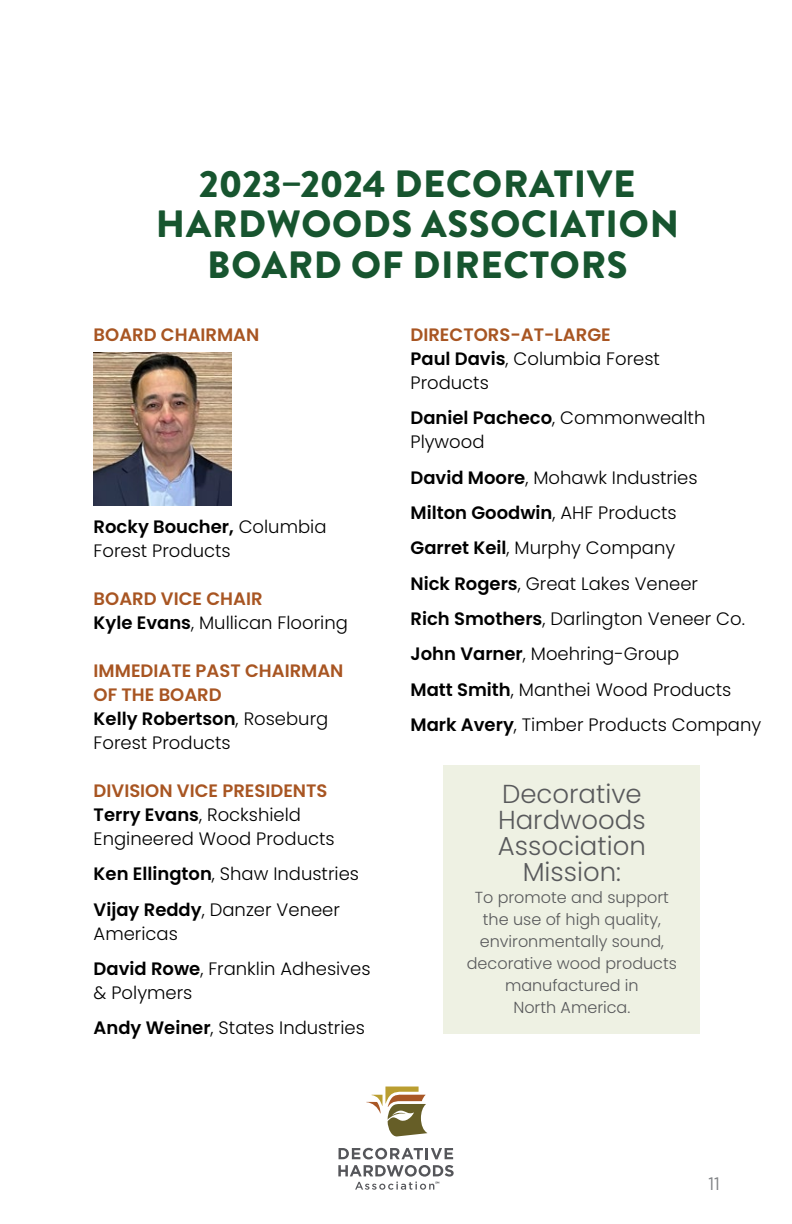
<style>
.page{position:relative;width:792px;height:1224px;background:#fff}
.page>*{position:absolute;margin:0;border:0;box-sizing:border-box;transform-origin:0 0}
.t1{font:900 38px/40px "Brandon Grotesque";letter-spacing:.02em;color:#17552f;text-align:center}
.t2{font:300 26px/26px "Poppins";color:#58595b;text-align:center}
.t3{font:300 18px/35.4px "Poppins";color:#000}
.t4{font:600 18px/24px "Poppins";color:#a85522}
.t5{font:18px "Gotham Narrow";color:#808285}
.t6{font:300 16px/22px "Poppins";color:#58595b;text-align:center}
.s1{font-weight:600}
.s2{font-weight:600;color:#a85522}
.s3{color:#000}
.s4{font-weight:300;color:#000}
</style>
<div class="page">
<svg style="left:339px;top:1148px;width:114px;height:11px"></svg>
<svg style="left:366px;top:1087px;width:61px;height:49px"></svg>
<svg style="left:338px;top:1165px;width:116px;height:25px"></svg>
<div style="left:444px;top:765px;width:256px;height:269px;background:#edf0e1"></div>
<img style="left:94px;top:352px;width:138px;height:154px">
<h1 class="t1" style="left:156px;top:165px;width:525px">2023–2024 DECORATIVE<br>HARDWOODS ASSOCIATION<br>BOARD OF DIRECTORS</h1>
<p class="t4" style="left:94px;top:323px;width:167px">BOARD CHAIRMAN</p>
<p class="t3" style="left:94px;top:515px;width:234px;line-height:24px"><span class="s1">Rocky Boucher,</span> Columbia<br>Forest Products</p>
<p class="t3" style="left:94px;top:587px;width:256px;line-height:24px"><span class="s2">BOARD VICE CHAIR<br></span><span class="s1">Kyle Evans</span>, Mullican Flooring</p>
<p class="t4" style="left:94px;top:659px;width:251px">IMMEDIATE PAST CHAIRMAN<br>OF THE BOARD<br><span class="s3">Kelly Robertson</span><span class="s4">, Roseburg<br>Forest Products</span></p>
<p class="t3" style="left:94px;top:779px;width:243px;line-height:24px"><span class="s2">DIVISION VICE PRESIDENTS<br></span><span class="s1">Terry Evans</span>, Rockshield<br>Engineered Wood Products</p>
<p class="t3" style="left:94px;top:856px;width:267px"><span class="s1">Ken Ellington</span>, Shaw Industries<br><span class="s1">Vijay Reddy</span>, Danzer Veneer</p>
<p class="t3" style="left:94px;top:916px;width:278px">Americas<br><span class="s1">David Rowe</span>, Franklin Adhesives</p>
<p class="t3" style="left:94px;top:975px;width:273px">&amp; Polymers<br><span class="s1">Andy Weiner</span>, States Industries</p>
<p class="t3" style="left:411px;top:323px;width:251px;line-height:24px"><span class="s2">DIRECTORS-AT-LARGE<br></span><span class="s1">Paul Davis</span>, Columbia Forest<br>Products</p>
<p class="t3" style="left:411px;top:406px;width:296px;line-height:24px"><span class="s1">Daniel Pacheco</span>, Commonwealth<br>Plywood</p>
<p class="t3" style="left:411px;top:460px;width:352px"><span class="s1">David Moore</span>, Mohawk Industries<br><span class="s1">Milton Goodwin</span>, AHF Products<br><span class="s1">Garret Keil</span>, Murphy Company<br><span class="s1">Nick Rogers</span>, Great Lakes Veneer<br><span class="s1">Rich Smothers</span>, Darlington Veneer Co.<br><span class="s1">John Varner</span>, Moehring-Group<br><span class="s1">Matt Smith</span>, Manthei Wood Products<br><span class="s1">Mark Avery</span>, Timber Products Company</p>
<h2 class="t2" style="left:498px;top:781px;width:149px">Decorative<br>Hardwoods<br>Association<br>Mission:</h2>
<p class="t6" style="left:467px;top:886px;width:212px">To promote and support the use of high quality, environmentally sound, decorative wood products manufactured in<br>North America.</p>
<p class="t5" style="left:709px;top:1173px;width:13px">11</p>
</div>
